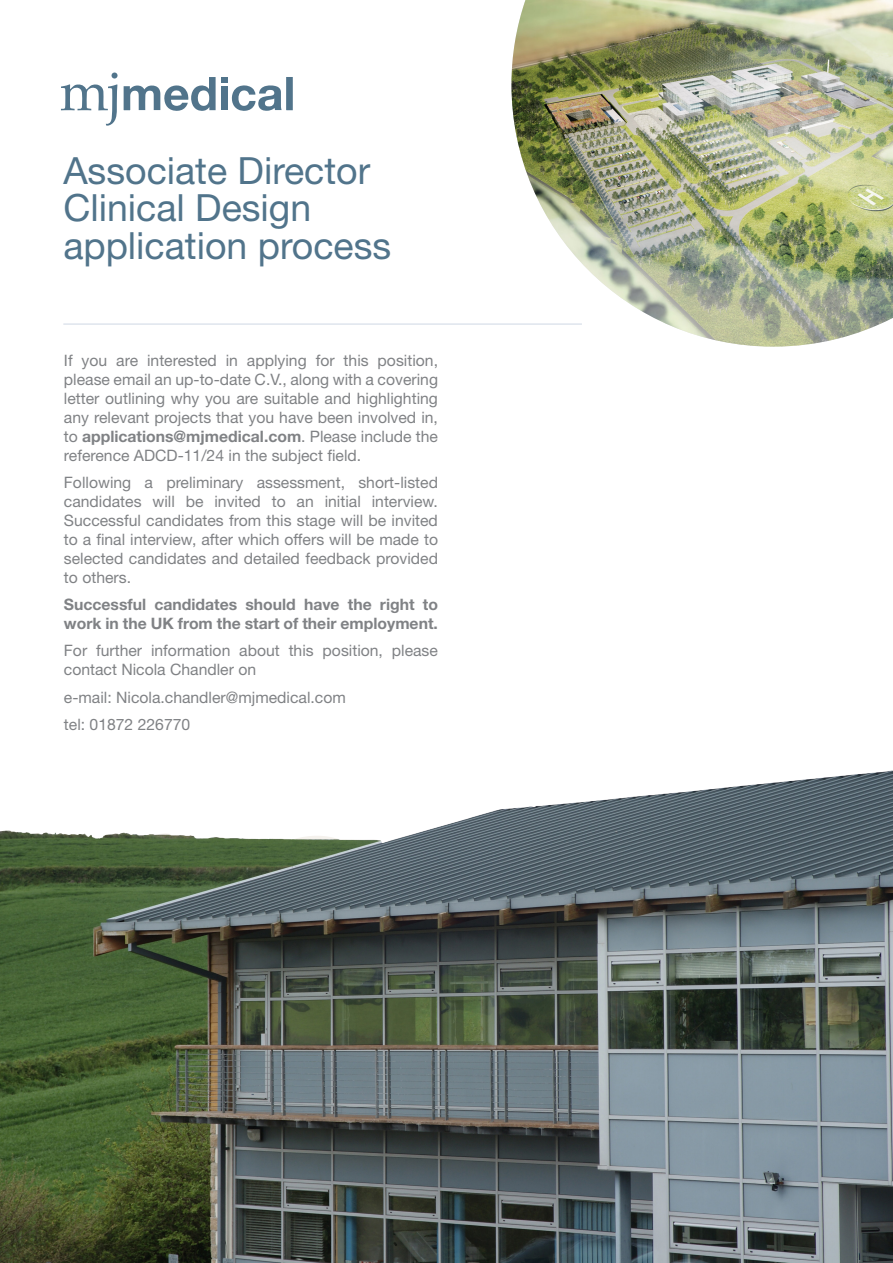
<style>
.page{position:relative;width:893px;height:1263px;background:#fff}
.page>*{position:absolute;margin:0;border:0;box-sizing:border-box;transform-origin:0 0}
.t1{font:37.5px "Helvetica Neue LT Std";color:#51748b}
.t2{font:15.75px/18.9px "Helvetica Neue LT Std";color:#808285;text-align:justify}
.t3{font:700 15.75px/18.9px "Helvetica Neue LT Std";color:#808285}
.s1{font-weight:700}
</style>
<div class="page">
<svg style="left:124px;top:77px;width:169px;height:34px"></svg>
<svg style="left:61px;top:73px;width:57px;height:53px"></svg>
<hr style="left:63px;top:323px;width:519px;height:2px;background:#dfe4ed">
<img style="left:511px;top:0;width:382px;height:347px">
<img style="left:0;top:770px;width:893px;height:493px">
<p class="t1" style="left:63px;top:148px;width:308px">Associate Director</p>
<p class="t1" style="left:63px;top:185px;width:249px">Clinical Design</p>
<p class="t1" style="left:63px;top:223px;width:329px">application process</p>
<p class="t2" style="left:64px;top:351px;width:376px">If you are interested in applying for this position, please email an up-to-date C.V., along with a covering letter outlining why you are suitable and highlighting any relevant projects that you have been involved in, to <span class="s1">applications@mjmedical.com</span>. Please include the reference ADCD-11/24 in the subject field.</p>
<p class="t2" style="left:64px;top:473px;width:376px">Following a preliminary assessment, short-listed candidates will be invited to an initial interview.<br>Successful candidates from this stage will be invited to a final interview, after which offers will be made to selected candidates and detailed feedback provided to others.</p>
<p class="t3" style="left:64px;top:594px;width:376px">Successful candidates should have the right to work in the UK from the start of their employment.</p>
<p class="t2" style="left:64px;top:641px;width:375px">For further information about this position, please contact Nicola Chandler on</p>
<p class="t2" style="left:64px;top:687px;width:283px">e-mail: Nicola.chandler@mjmedical.com</p>
<p class="t2" style="left:64px;top:715px;width:128px">tel: 01872 226770</p>
</div>
